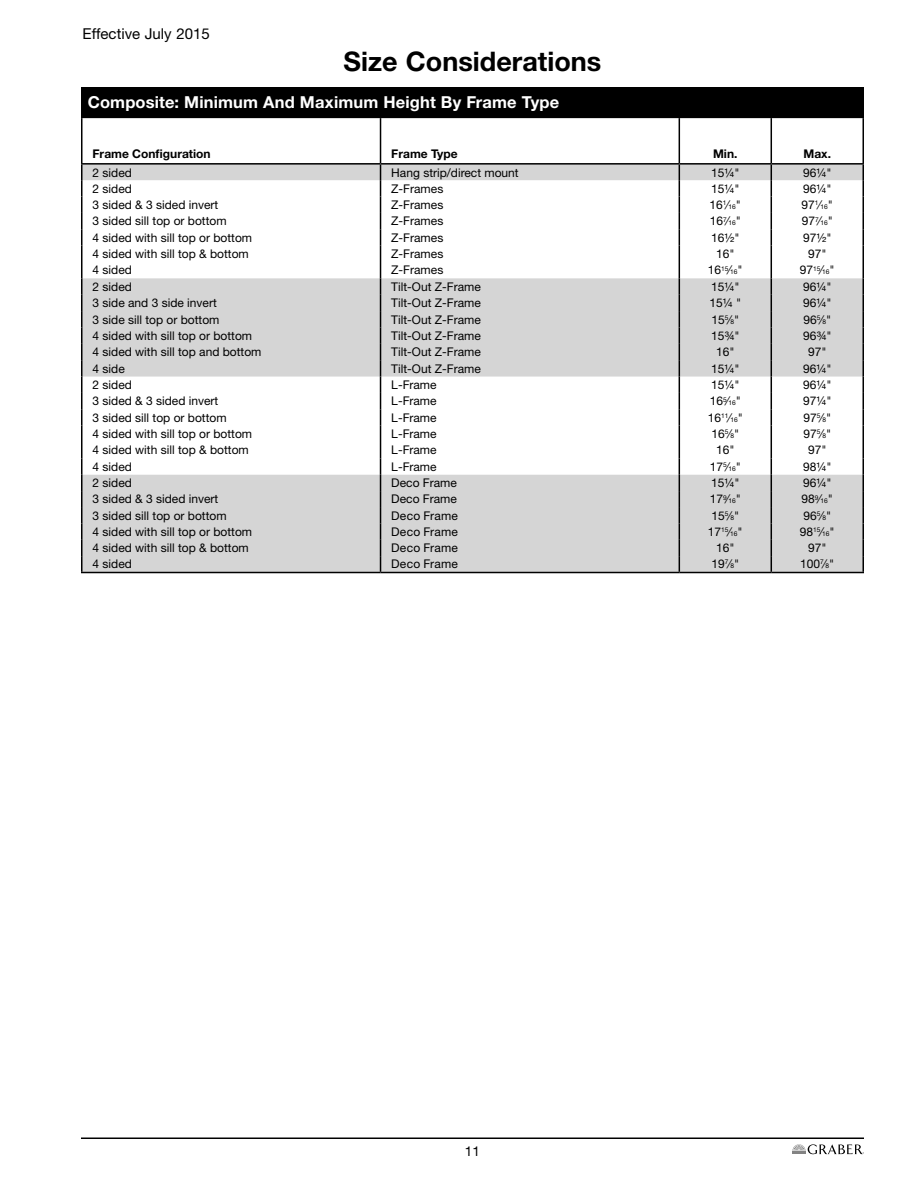
<style>
.page{position:relative;width:918px;height:1188px;background:#fff}
.page>*{position:absolute;margin:0;border:0;box-sizing:border-box;transform-origin:0 0}
.Top_title_headers{font:700 27px "Helvetica Neue LT Std";color:#000}
.Bar_Text{font:700 16.5px "Helvetica Neue LT Std";letter-spacing:.01em;color:#fff}
.t1{font:15px "Helvetica Neue LT Std";color:#000}
.t2{font:13.5px "Helvetica Neue LT Std";color:#000}
.t3{font:12px "Helvetica Neue LT Std";color:#000}
.t4{font:700 12px "Helvetica Neue LT Std";color:#000}
.s1{font-size:6.6px}
</style>
<div class="page">
<svg style="left:793px;top:1144px;width:71px;height:10px"></svg>
<hr style="left:81px;top:1138px;width:783px;height:1px;background:#000">
<div style="left:81px;top:87px;width:783px;height:31px;background:#000"></div>
<svg style="left:82px;top:165px;width:780px;height:407px;fill:#d5d5d5"></svg>
<hr style="left:81px;top:118px;width:1px;height:45px;background:#000">
<hr style="left:380px;top:118px;width:1px;height:45px;background:#000">
<hr style="left:679px;top:118px;width:1px;height:45px;background:#000">
<hr style="left:771px;top:118px;width:1px;height:45px;background:#000">
<hr style="left:862px;top:118px;width:2px;height:45px;background:#000">
<hr style="left:81px;top:163px;width:300px;height:2px;background:#000">
<hr style="left:381px;top:163px;width:298px;height:2px;background:#000">
<hr style="left:679px;top:163px;width:92px;height:2px;background:#000">
<hr style="left:771px;top:163px;width:93px;height:2px;background:#000">
<svg style="left:81px;top:165px;width:1px;height:407px"></svg>
<svg style="left:380px;top:165px;width:1px;height:407px"></svg>
<svg style="left:679px;top:165px;width:1px;height:407px"></svg>
<svg style="left:771px;top:165px;width:1px;height:407px"></svg>
<svg style="left:862px;top:165px;width:2px;height:407px"></svg>
<hr style="left:81px;top:572px;width:300px;height:1px;background:#000">
<hr style="left:381px;top:572px;width:298px;height:1px;background:#000">
<hr style="left:679px;top:572px;width:92px;height:1px;background:#000">
<hr style="left:771px;top:572px;width:93px;height:1px;background:#000">
<p class="t1" style="left:83px;top:25px;width:129px">Effective July 2015</p>
<p class="Top_title_headers" style="left:344px;top:45px;width:259px">Size Considerations</p>
<p class="Bar_Text" style="left:88px;top:92px;width:473px">Composite: Minimum And Maximum Height By Frame Type</p>
<p class="t4" style="left:93px;top:146px;width:120px">Frame Configuration</p>
<p class="t4" style="left:391px;top:146px;width:68px">Frame Type</p>
<p class="t4" style="left:713px;top:146px;width:26px">Min.</p>
<p class="t4" style="left:803px;top:146px;width:29px">Max.</p>
<p class="t3" style="left:93px;top:165px;width:41px">2 sided</p>
<p class="t3" style="left:391px;top:165px;width:129px">Hang strip/direct mount</p>
<p class="t3" style="left:711px;top:165px;width:30px">151/4"</p>
<p class="t3" style="left:803px;top:165px;width:30px">961/4"</p>
<p class="t3" style="left:93px;top:181px;width:41px">2 sided</p>
<p class="t3" style="left:391px;top:181px;width:54px">Z-Frames</p>
<p class="t3" style="left:711px;top:181px;width:30px">151/4"</p>
<p class="t3" style="left:803px;top:181px;width:30px">961/4"</p>
<p class="t3" style="left:93px;top:198px;width:127px">3 sided &amp; 3 sided invert</p>
<p class="t3" style="left:391px;top:198px;width:54px">Z-Frames</p>
<p class="t3" style="left:710px;top:198px;width:33px">16<sup>1</sup>⁄<span class="s1">16</span>"</p>
<p class="t3" style="left:802px;top:198px;width:33px">97<sup>1</sup>⁄<span class="s1">16</span>"</p>
<p class="t3" style="left:93px;top:214px;width:136px">3 sided sill top or bottom</p>
<p class="t3" style="left:391px;top:214px;width:54px">Z-Frames</p>
<p class="t3" style="left:710px;top:214px;width:33px">16<sup>7</sup>⁄<span class="s1">16</span>"</p>
<p class="t3" style="left:802px;top:214px;width:33px">97<sup>7</sup>⁄<span class="s1">16</span>"</p>
<p class="t3" style="left:93px;top:230px;width:161px">4 sided with sill top or bottom</p>
<p class="t3" style="left:391px;top:230px;width:54px">Z-Frames</p>
<p class="t3" style="left:711px;top:230px;width:30px">161/2"</p>
<p class="t3" style="left:803px;top:230px;width:30px">971/2"</p>
<p class="t3" style="left:93px;top:247px;width:158px">4 sided with sill top &amp; bottom</p>
<p class="t3" style="left:391px;top:247px;width:54px">Z-Frames</p>
<p class="t3" style="left:716px;top:247px;width:20px">16"</p>
<p class="t3" style="left:808px;top:247px;width:20px">97"</p>
<p class="t3" style="left:93px;top:263px;width:41px">4 sided</p>
<p class="t3" style="left:391px;top:263px;width:54px">Z-Frames</p>
<p class="t3" style="left:708px;top:263px;width:36px">16<sup>15</sup>⁄<span class="s1">16</span>"</p>
<p class="t3" style="left:800px;top:263px;width:36px">97<sup>15</sup>⁄<span class="s1">16</span>"</p>
<p class="t3" style="left:93px;top:279px;width:41px">2 sided</p>
<p class="t3" style="left:391px;top:279px;width:91px">Tilt-Out Z-Frame</p>
<p class="t3" style="left:711px;top:279px;width:30px">151/4"</p>
<p class="t3" style="left:803px;top:279px;width:30px">961/4"</p>
<p class="t3" style="left:93px;top:296px;width:126px">3 side and 3 side invert</p>
<p class="t3" style="left:391px;top:296px;width:91px">Tilt-Out Z-Frame</p>
<p class="t3" style="left:709px;top:296px;width:33px">151/4 "</p>
<p class="t3" style="left:803px;top:296px;width:30px">961/4"</p>
<p class="t3" style="left:93px;top:312px;width:128px">3 side sill top or bottom</p>
<p class="t3" style="left:391px;top:312px;width:91px">Tilt-Out Z-Frame</p>
<p class="t3" style="left:711px;top:312px;width:29px">15<sup>5</sup>⁄<span class="s1">8</span>"</p>
<p class="t3" style="left:803px;top:312px;width:29px">96<sup>5</sup>⁄<span class="s1">8</span>"</p>
<p class="t3" style="left:93px;top:329px;width:161px">4 sided with sill top or bottom</p>
<p class="t3" style="left:391px;top:329px;width:91px">Tilt-Out Z-Frame</p>
<p class="t3" style="left:711px;top:329px;width:30px">153/4"</p>
<p class="t3" style="left:803px;top:329px;width:30px">96¾"</p>
<p class="t3" style="left:93px;top:345px;width:170px">4 sided with sill top and bottom</p>
<p class="t3" style="left:391px;top:345px;width:91px">Tilt-Out Z-Frame</p>
<p class="t3" style="left:716px;top:345px;width:20px">16"</p>
<p class="t3" style="left:808px;top:345px;width:20px">97"</p>
<p class="t3" style="left:93px;top:361px;width:34px">4 side</p>
<p class="t3" style="left:391px;top:361px;width:91px">Tilt-Out Z-Frame</p>
<p class="t3" style="left:711px;top:361px;width:30px">151/4"</p>
<p class="t3" style="left:803px;top:361px;width:30px">961/4"</p>
<p class="t3" style="left:93px;top:378px;width:41px">2 sided</p>
<p class="t3" style="left:391px;top:378px;width:47px">L-Frame</p>
<p class="t3" style="left:711px;top:378px;width:30px">151/4"</p>
<p class="t3" style="left:803px;top:378px;width:30px">961/4"</p>
<p class="t3" style="left:93px;top:394px;width:127px">3 sided &amp; 3 sided invert</p>
<p class="t3" style="left:391px;top:394px;width:47px">L-Frame</p>
<p class="t3" style="left:710px;top:394px;width:33px">16<sup>5</sup>⁄<span class="s1">16</span>"</p>
<p class="t3" style="left:803px;top:394px;width:30px">971/4"</p>
<p class="t3" style="left:93px;top:410px;width:136px">3 sided sill top or bottom</p>
<p class="t3" style="left:391px;top:410px;width:47px">L-Frame</p>
<p class="t3" style="left:708px;top:410px;width:37px">16<sup>11</sup>⁄<span class="s1">16</span>"</p>
<p class="t3" style="left:803px;top:410px;width:29px">97<sup>5</sup>⁄<span class="s1">8</span>"</p>
<p class="t3" style="left:93px;top:427px;width:161px">4 sided with sill top or bottom</p>
<p class="t3" style="left:391px;top:427px;width:47px">L-Frame</p>
<p class="t3" style="left:711px;top:427px;width:29px">16<sup>5</sup>⁄<span class="s1">8</span>"</p>
<p class="t3" style="left:803px;top:427px;width:29px">97<sup>5</sup>⁄<span class="s1">8</span>"</p>
<p class="t3" style="left:93px;top:443px;width:158px">4 sided with sill top &amp; bottom</p>
<p class="t3" style="left:391px;top:443px;width:47px">L-Frame</p>
<p class="t3" style="left:716px;top:443px;width:20px">16"</p>
<p class="t3" style="left:808px;top:443px;width:20px">97"</p>
<p class="t3" style="left:93px;top:459px;width:41px">4 sided</p>
<p class="t3" style="left:391px;top:459px;width:47px">L-Frame</p>
<p class="t3" style="left:710px;top:459px;width:33px">17<sup>5</sup>⁄<span class="s1">16</span>"</p>
<p class="t3" style="left:803px;top:459px;width:30px">981/4"</p>
<p class="t3" style="left:93px;top:476px;width:41px">2 sided</p>
<p class="t3" style="left:391px;top:476px;width:67px">Deco Frame</p>
<p class="t3" style="left:711px;top:476px;width:30px">151/4"</p>
<p class="t3" style="left:803px;top:476px;width:30px">96¼"</p>
<p class="t3" style="left:93px;top:492px;width:127px">3 sided &amp; 3 sided invert</p>
<p class="t3" style="left:391px;top:492px;width:67px">Deco Frame</p>
<p class="t3" style="left:710px;top:492px;width:33px">17<sup>9</sup>⁄<span class="s1">16</span>"</p>
<p class="t3" style="left:802px;top:492px;width:33px">98<sup>9</sup>⁄<span class="s1">16</span>"</p>
<p class="t3" style="left:93px;top:508px;width:136px">3 sided sill top or bottom</p>
<p class="t3" style="left:391px;top:508px;width:68px">Deco Frame</p>
<p class="t3" style="left:711px;top:508px;width:29px">15<sup>5</sup>⁄<span class="s1">8</span>"</p>
<p class="t3" style="left:803px;top:508px;width:29px">96<sup>5</sup>⁄<span class="s1">8</span>"</p>
<p class="t3" style="left:93px;top:524px;width:161px">4 sided with sill top or bottom</p>
<p class="t3" style="left:391px;top:524px;width:68px">Deco Frame</p>
<p class="t3" style="left:708px;top:524px;width:36px">17<sup>15</sup>⁄<span class="s1">16</span>"</p>
<p class="t3" style="left:800px;top:524px;width:36px">98<sup>15</sup>⁄<span class="s1">16</span>"</p>
<p class="t3" style="left:93px;top:541px;width:158px">4 sided with sill top &amp; bottom</p>
<p class="t3" style="left:391px;top:541px;width:68px">Deco Frame</p>
<p class="t3" style="left:716px;top:541px;width:20px">16"</p>
<p class="t3" style="left:808px;top:541px;width:20px">97"</p>
<p class="t3" style="left:93px;top:557px;width:41px">4 sided</p>
<p class="t3" style="left:391px;top:557px;width:68px">Deco Frame</p>
<p class="t3" style="left:711px;top:557px;width:29px">19<sup>7</sup>⁄<span class="s1">8</span>"</p>
<p class="t3" style="left:800px;top:557px;width:36px">100<sup>7</sup>⁄<span class="s1">8</span>"</p>
<p class="t2" style="left:465px;top:1143px;width:17px">11</p>
</div>
